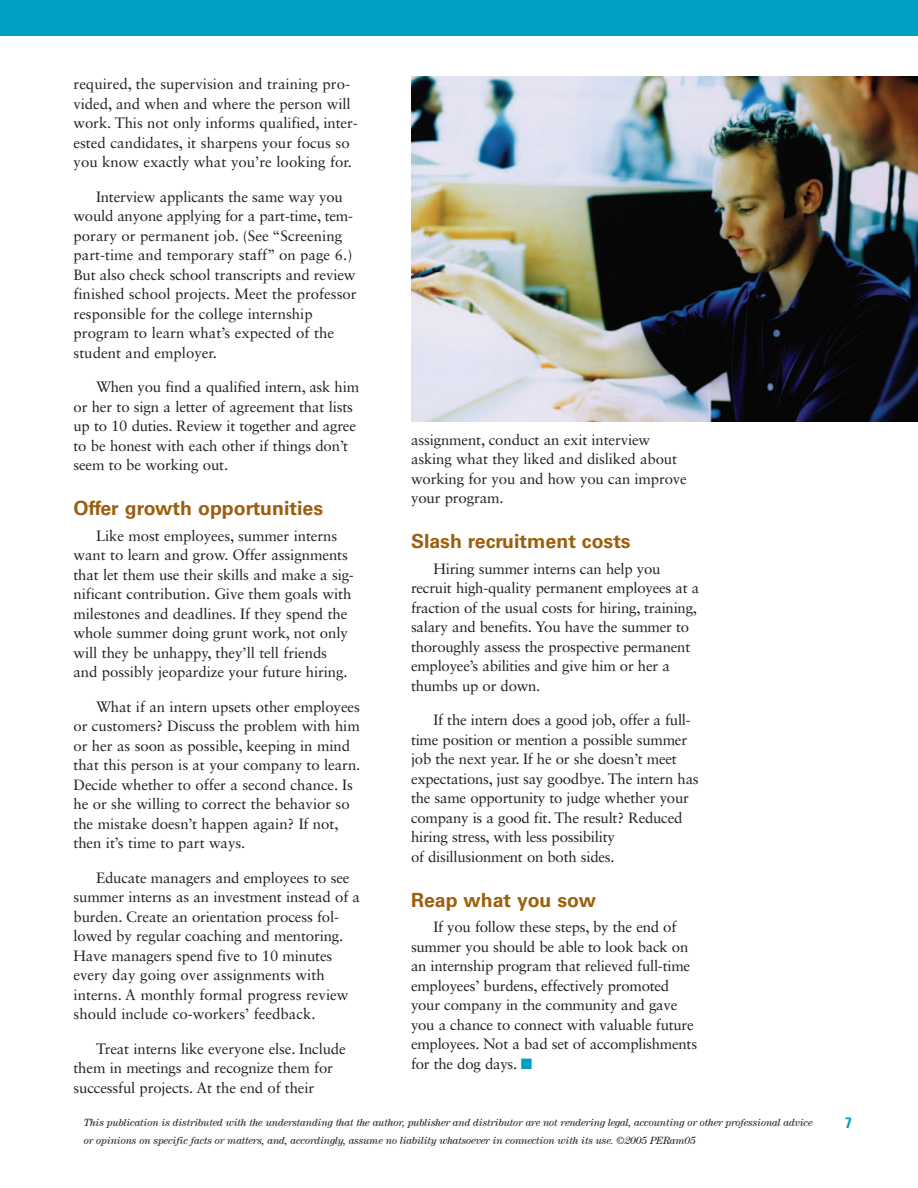
<style>
.page{position:relative;width:918px;height:1188px;background:#fff}
.page>*{position:absolute;margin:0;border:0;box-sizing:border-box;transform-origin:0 0}
.t1{font:700 19.5px "Univers LT Std";color:#9c5f0d}
.t2{font:15px/19.5px "Sabon LT Std";letter-spacing:-.01em;color:#231f20}
.t3{font:700 condensed 15px "Univers LT Std";color:#009fc3}
.t4{font:italic 10.5px "Century Std";letter-spacing:-.02em;color:#231f20}
.s1{color:#009fc3}
</style>
<div class="page">
<div style="left:0;top:0;width:918px;height:36px;background:#009fc3"></div>
<img style="left:411px;top:76px;width:507px;height:346px">
<p class="t2" style="left:74px;top:76px;width:286px">required, the supervision and training pro&shy;vided, and when and where the person will work. This not only informs qualified, inter&shy;ested candidates, it sharpens your focus so you know exactly what you’re looking for.</p>
<p class="t2" style="left:74px;top:188px;width:285px;text-indent:22px">Interview applicants the same way you would anyone applying for a part-time, tem&shy;porary or permanent job. (See “Screening part-time and temporary staff” on page 6.)<br>But also check school transcripts and review finished school projects. Meet the professor responsible for the college internship program to learn what’s expected of the student and employer.</p>
<p class="t2" style="left:74px;top:379px;width:287px;text-indent:22px">When you find a qualified intern, ask him or her to sign a letter of agreement that lists up to 10 duties. Review it together and agree to be honest with each other if things don’t seem to be working out.</p>
<h1 class="t1" style="left:74px;top:501px;width:251px">Offer growth opportunities</h1>
<p class="t2" style="left:74px;top:527px;width:282px;text-indent:22px">Like most employees, summer interns want to learn and grow. Offer assignments that let them use their skills and make a sig&shy;nificant contribution. Give them goals with milestones and deadlines. If they spend the whole summer doing grunt work, not only will they be unhappy, they’ll tell friends and possibly jeopardize your future hiring.</p>
<p class="t2" style="left:74px;top:698px;width:288px;text-indent:22px">What if an intern upsets other employees or customers? Discuss the problem with him or her as soon as possible, keeping in mind that this person is at your company to learn.<br>Decide whether to offer a second chance. Is he or she willing to correct the behavior so the mistake doesn’t happen again? If not, then it’s time to part ways.</p>
<p class="t2" style="left:74px;top:869px;width:288px;text-indent:22px">Educate managers and employees to see summer interns as an investment instead of a burden. Create an orientation process fol&shy;lowed by regular coaching and mentoring.<br>Have managers spend five to 10 minutes every day going over assignments with interns. A monthly formal progress review should include co-workers’ feedback.</p>
<p class="t2" style="left:74px;top:1040px;width:274px;text-indent:22px">Treat interns like everyone else. Include them in meetings and recognize them for successful projects. At the end of their</p>
<p class="t2" style="left:411px;top:431px;width:277px">assignment, conduct an exit interview asking what they liked and disliked about working for you and how you can improve your program.</p>
<h1 class="t1" style="left:411px;top:534px;width:221px">Slash recruitment costs</h1>
<p class="t2" style="left:411px;top:560px;width:290px;text-indent:22px">Hiring summer interns can help you recruit high-quality permanent employees at a fraction of the usual costs for hiring, training, salary and benefits. You have the summer to thoroughly assess the prospective permanent employee’s abilities and give him or her a thumbs up or down.</p>
<p class="t2" style="left:411px;top:712px;width:289px;text-indent:22px">If the intern does a good job, offer a full&shy;time position or mention a possible summer job the next year. If he or she doesn’t meet expectations, just say goodbye. The intern has the same opportunity to judge whether your company is a good fit. The result? Reduced hiring stress, with less possibility<br>of disillusionment on both sides.</p>
<h1 class="t1" style="left:411px;top:893px;width:187px">Reap what you sow</h1>
<p class="t2" style="left:411px;top:919px;width:288px;text-indent:22px">If you follow these steps, by the end of summer you should be able to look back on an internship program that relieved full-time employees’ burdens, effectively promoted your company in the community and gave you a chance to connect with valuable future employees. Not a bad set of accomplishments for the dog days. <span class="s1">■</span></p>
<p class="t4" style="left:84px;top:1119px;width:730px">This publication is distributed with the understanding that the author, publisher and distributor are not rendering legal, accounting or other professional advice</p>
<p class="t3" style="left:845px;top:1117px;width:8px">7</p>
<p class="t4" style="left:84px;top:1137px;width:614px">or opinions on specific facts or matters, and, accordingly, assume no liability whatsoever in connection with its use. ©2005 PERam05</p>
</div>
